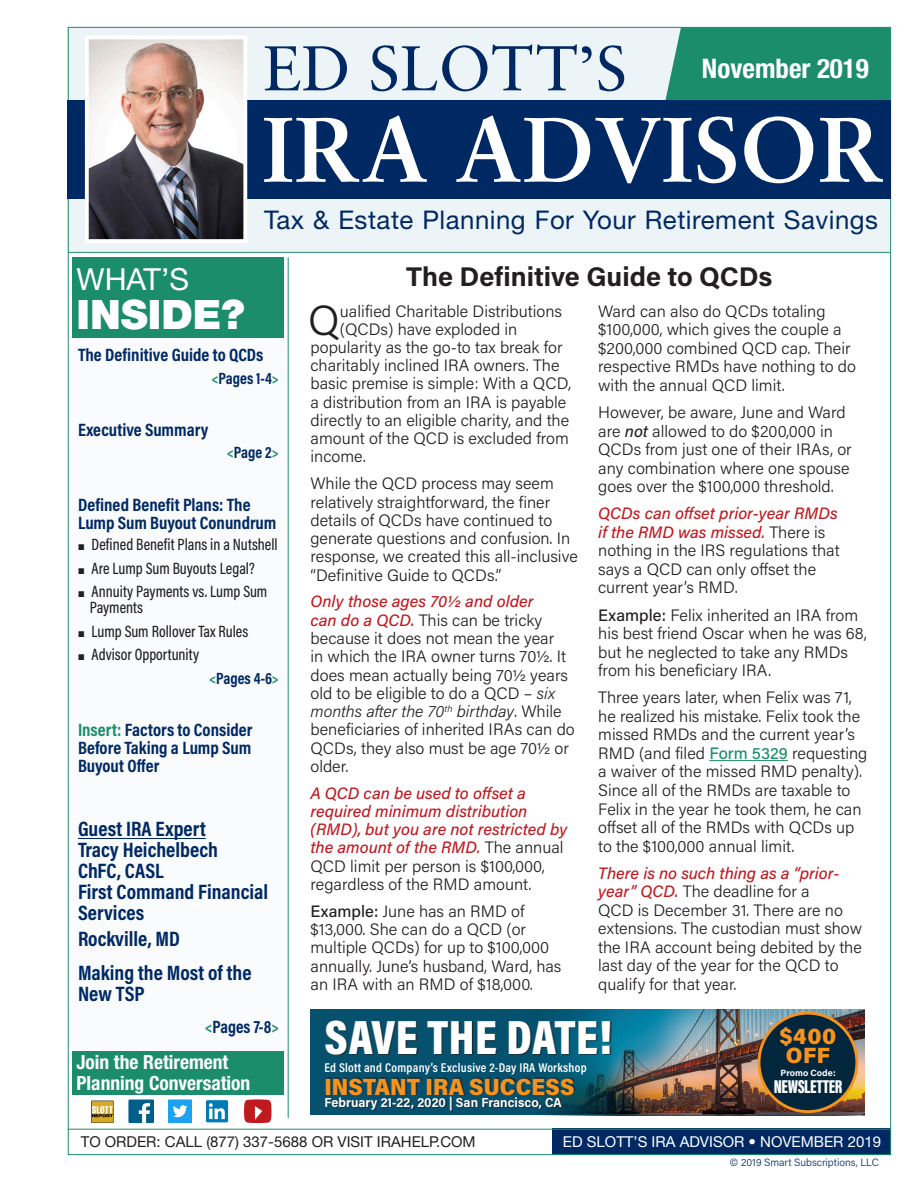
<style>
.page{position:relative;width:918px;height:1188px;background:#fff}
.page>*{position:absolute;margin:0;border:0;box-sizing:border-box;transform-origin:0 0}
.t1{font:900 48.75px "Acumin Pro Cond";letter-spacing:.01em;color:#fff}
.t2{font:300 42px "Acumin Pro";color:#231f20}
.t3{font:900 40.65px "Helvetica Neue";color:#fff}
.t4{font:30.45px "Helvetica Neue";color:#fff}
.t5{font:700 27px "Acumin Pro";color:#231f20}
.t6{font:700 condensed 27px "Helvetica Neue";color:#fff}
.t7{font:25.8px "Helvetica Neue";letter-spacing:.02em;color:#002964}
.t8{font:900 23.55px "Acumin Pro Semi Cond";letter-spacing:.005em;color:#f7931d}
.t9{font:900 22.05px/19.2px "Acumin Pro";letter-spacing:.025em;color:#f7931d}
.t10{font:700 21px/21px "Acumin Pro Cond";color:#002964}
.t11{font:700 condensed 19.5px/21px "Helvetica Neue";color:#fff}
.t12{font:900 19.05px "Acumin Pro Extra Cond";letter-spacing:-.02em;color:#fff}
.t13{font:700 18px/18px "Acumin Pro Cond";color:#002964}
.t14{font:700 18px "Acumin Pro Cond";color:#002964;scale:.95 1}
.t15{font:300 16.5px/18.6px "Acumin Pro";color:#231f20}
.t16{font:italic 500 16.5px/18.3px "Acumin Pro";color:#c01a20}
.t17{font:500 16.5px/23.2px "Acumin Pro Cond";color:#231f20;scale:.95 1}
.t18{font:700 16.5px "Acumin Pro Cond";color:#002964;scale:.95 1}
.t19{font:15px "Helvetica Neue";color:#231f20}
.t20{font:15px "Helvetica Neue";color:#fff}
.t21{font:700 13.2px "Acumin Pro Semi Cond";color:#fff}
.t22{font:600 12.9px "Acumin Pro Cond";letter-spacing:.02em;color:#fff}
.t23{font:300 10.5px "Acumin Pro";color:#002964}
.t24{font:700 9.15px "Acumin Pro";color:#fff}
.s1{color:#1c8d6a}
.s2{font-weight:500;font-style:italic}
.s3{font-weight:500;font-style:italic;color:#c01a20}
.s4{font-weight:500}
.s5{font-weight:500;color:#1c8d6a}
.s6{font-style:italic}
.s7{font-weight:300;font-style:normal;color:#231f20}
</style>
<div class="page">
<div style="left:552px;top:1129px;width:339px;height:26px;background:#002964"></div>
<div style="left:68px;top:27px;width:822px;height:225px;background:#edf4f8"></div>
<div style="left:72px;top:338px;width:211px;height:713px;background:#f9fbfc"></div>
<div style="left:72px;top:1051px;width:212px;height:44px;background:#1c8d6a"></div>
<img style="left:91px;top:1100px;width:23px;height:23px">
<svg style="left:168px;top:1100px;width:24px;height:23px"></svg>
<svg style="left:206px;top:1100px;width:23px;height:22px"></svg>
<svg style="left:244px;top:1099px;width:28px;height:24px"></svg>
<div style="left:128px;top:1100px;width:26px;height:23px;background:#005f89"></div>
<svg style="left:139px;top:1103px;width:11px;height:20px"></svg>
<hr style="left:68px;top:1129px;width:823px;height:1px;background:#228e67">
<hr style="left:288px;top:257px;width:1px;height:861px;background:#1c8d6a">
<div style="left:72px;top:257px;width:211px;height:81px;background:#1c8d6a"></div>
<hr style="left:68px;top:252px;width:822px;height:1px;background:#228e67">
<div style="left:666px;top:29px;width:223px;height:71px;background:#1c8d6a"></div>
<div style="left:68px;top:100px;width:823px;height:99px;background:#002964"></div>
<svg style="left:264px;top:116px;width:619px;height:67px"></svg>
<svg style="left:265px;top:45px;width:359px;height:46px"></svg>
<img style="left:90px;top:41px;width:152px;height:197px">
<div style="left:85px;top:36px;width:162px;height:207px;border:4px solid #fff"></div>
<hr style="left:78px;top:838px;width:128px;height:1px;background:#002964">
<svg style="left:540px;top:1115px;width:325px;height:1px"></svg>
<div style="left:310px;top:1009px;width:553px;height:106px;background:#05516e"></div>
<img style="left:546px;top:1009px;width:319px;height:106px">
<div style="left:326px;top:1020px;width:286px;height:35px;background:#231f20;opacity:.75"></div>
<div style="left:327px;top:1077px;width:248px;height:19px;background:#231f20;opacity:.75"></div>
<div style="left:326px;top:1096px;width:237px;height:16px;background:#231f20;opacity:.75"></div>
<div style="left:759px;top:1013px;width:98px;height:99px;background:#02263c;border-radius:50%"></div>
<div style="left:758px;top:1012px;width:100px;height:101px;border:3px solid #f7931d;border-radius:50%"></div>
<hr style="left:709px;top:760px;width:79px;height:1px;background:#1c8d6a">
<h3 class="t6" style="left:702px;top:52px;width:168px">November 2019</h3>
<h3 class="t7" style="left:264px;top:204px;width:616px">Tax &amp; Estate Planning For Your Retirement Savings</h3>
<h3 class="t5" style="left:406px;top:258px;width:368px">The Definitive Guide to QCDs</h3>
<h3 class="t4" style="left:76px;top:261px;width:114px">WHAT’S</h3>
<h3 class="t3" style="left:76px;top:290px;width:170px">INSIDE?</h3>
<p class="t13" style="left:78px;top:346px;width:187px">The Definitive Guide to QCDs</p>
<p class="t18" style="left:211px;top:367px;width:73px"><span class="s1">&lt;</span>Pages 1-4<span class="s1">&gt;</span></p>
<p class="t13" style="left:78px;top:420px;width:132px">Executive Summary</p>
<p class="t18" style="left:227px;top:442px;width:56px"><span class="s1">&lt;</span>Page 2<span class="s1">&gt;</span></p>
<p class="t13" style="left:78px;top:495px;width:200px">Defined Benefit Plans: The<br>Lump Sum Buyout Conundrum</p>
<p class="t17" style="left:92px;top:533px;width:198px">Defined Benefit Plans in a Nutshell<br>Are Lump Sum Buyouts Legal?<br>Annuity Payments vs. Lump Sum</p>
<p class="t17" style="left:90px;top:596px;width:58px">Payments</p>
<p class="t17" style="left:92px;top:619px;width:167px">Lump Sum Rollover Tax Rules</p>
<p class="t17" style="left:92px;top:642px;width:115px">Advisor Opportunity</p>
<p class="t18" style="left:209px;top:667px;width:75px"><span class="s1">&lt;</span>Pages 4-6<span class="s1">&gt;</span></p>
<p class="t13" style="left:78px;top:720px;width:176px;text-align:justify"><span class="s1">Insert:</span> Factors to Consider Before Taking a Lump Sum Buyout Offer</p>
<h2 class="t2" style="left:308px;top:291px;width:33px">Q</h2>
<p class="t15" style="left:340px;top:301px;width:224px">ualified Charitable Distributions</p>
<p class="t15" style="left:598px;top:301px;width:259px">Ward can also do QCDs totaling $100,000, which gives the couple a $200,000 combined QCD cap. Their respective RMDs have nothing to do with the annual QCD limit.</p>
<p class="t15" style="left:598px;top:402px;width:255px">However, be aware, June and Ward are <span class="s2">not</span> allowed to do $200,000 in QCDs from just one of their IRAs, or any combination where one spouse goes over the $100,000 threshold.</p>
<p class="t15" style="left:598px;top:504px;width:243px"><span class="s3">QCDs can offset prior-year RMDs if the RMD was missed.</span> There is nothing in the IRS regulations that says a QCD can only offset the current year’s RMD.</p>
<p class="t15" style="left:598px;top:605px;width:270px"><span class="s4">Example:</span> Felix inherited an IRA from his best friend Oscar when he was 68, but he neglected to take any RMDs from his beneficiary IRA.</p>
<p class="t15" style="left:598px;top:688px;width:271px">Three years later, when Felix was 71, he realized his mistake. Felix took the missed RMDs and the current year’s RMD (and filed <span class="s5">Form 5329</span> requesting a waiver of the missed RMD penalty).<br>Since all of the RMDs are taxable to Felix in the year he took them, he can offset all of the RMDs with QCDs up to the $100,000 annual limit.</p>
<p class="t15" style="left:598px;top:863px;width:265px"><span class="s3">There is no such thing as a “prior&shy;year” QCD.</span> The deadline for a<br>QCD is December 31. There are no extensions. The custodian must show the IRA account being debited by the last day of the year for the QCD to qualify for that year.</p>
<p class="t15" style="left:340px;top:319px;width:179px">(QCDs) have exploded in</p>
<p class="t15" style="left:310px;top:337px;width:254px">popularity as the go-to tax break for</p>
<p class="t15" style="left:310px;top:355px;width:251px">charitably inclined IRA owners. The</p>
<p class="t15" style="left:310px;top:374px;width:262px">basic premise is simple: With a QCD,</p>
<p class="t15" style="left:310px;top:392px;width:257px">a distribution from an IRA is payable</p>
<p class="t15" style="left:310px;top:410px;width:260px">directly to an eligible charity, and the</p>
<p class="t15" style="left:310px;top:428px;width:260px">amount of the QCD is excluded from</p>
<p class="t15" style="left:310px;top:447px;width:57px">income.</p>
<p class="t15" style="left:310px;top:474px;width:269px">While the QCD process may seem relatively straightforward, the finer details of QCDs have continued to generate questions and confusion. In response, we created this all-inclusive “Definitive Guide to QCDs.”</p>
<p class="t15" style="left:310px;top:592px;width:266px"><span class="s3">Only those ages 70½ and older<br>can do a QCD.</span> This can be tricky because it does not mean the year<br>in which the IRA owner turns 70½. It does mean actually being 70½ years old to be eligible to do a QCD – <span class="s6">six months after the 70</span><sup>th</sup> <span class="s6">birthday</span>. While beneficiaries of inherited IRAs can do<br>QCDs, they also must be age 70½ or older.</p>
<p class="t16" style="left:310px;top:783px;width:258px">A QCD can be used to offset a required minimum distribution (RMD), but you are not restricted by the amount of the RMD. <span class="s7">The annual<br>QCD limit per person is $100,000, regardless of the RMD amount.</span></p>
<p class="t15" style="left:310px;top:901px;width:253px"><span class="s4">Example:</span> June has an RMD of $13,000. She can do a QCD (or multiple QCDs) for up to $100,000 annually. June’s husband, Ward, has an IRA with an RMD of $18,000.</p>
<p class="t10" style="left:78px;top:818px;width:192px">Guest IRA Expert<br>Tracy Heichelbech<br>ChFC, CASL<br>First Command Financial<br>Services</p>
<p class="t10" style="left:78px;top:921px;width:175px;line-height:34.5px">Rockville, MD<br>Making the Most of the</p>
<p class="t10" style="left:78px;top:983px;width:68px">New TSP</p>
<p class="t14" style="left:205px;top:1015px;width:80px"><span class="s1">&lt;</span>Pages 7-8<span class="s1">&gt;</span></p>
<h1 class="t1" style="left:324px;top:1005px;width:289px">SAVE THE DATE!</h1>
<p class="t22" style="left:324px;top:1059px;width:264px">Ed Slott and Company’s Exclusive 2-Day IRA Workshop</p>
<h3 class="t8" style="left:324px;top:1070px;width:252px">INSTANT IRA SUCCESS</h3>
<p class="t21" style="left:324px;top:1094px;width:239px">February 21-22, 2020 | San Francisco, CA</p>
<h3 class="t9" style="left:779px;top:1025px;width:58px">$400<br>OFF</h3>
<p class="t11" style="left:76px;top:1051px;width:175px">Join the Retirement<br>Planning Conversation</p>
<p class="t24" style="left:781px;top:1066px;width:57px">Promo Code:</p>
<p class="t12" style="left:774px;top:1075px;width:70px">NEWSLETTER</p>
<p class="t19" style="left:81px;top:1133px;width:396px">TO ORDER: CALL (877) 337-5688 OR VISIT IRAHELP.COM</p>
<p class="t20" style="left:563px;top:1133px;width:320px">ED SLOTT’S IRA ADVISOR • NOVEMBER 2019</p>
<p class="t23" style="left:730px;top:1155px;width:150px">© 2019 Smart Subscriptions, LLC</p>
</div>
